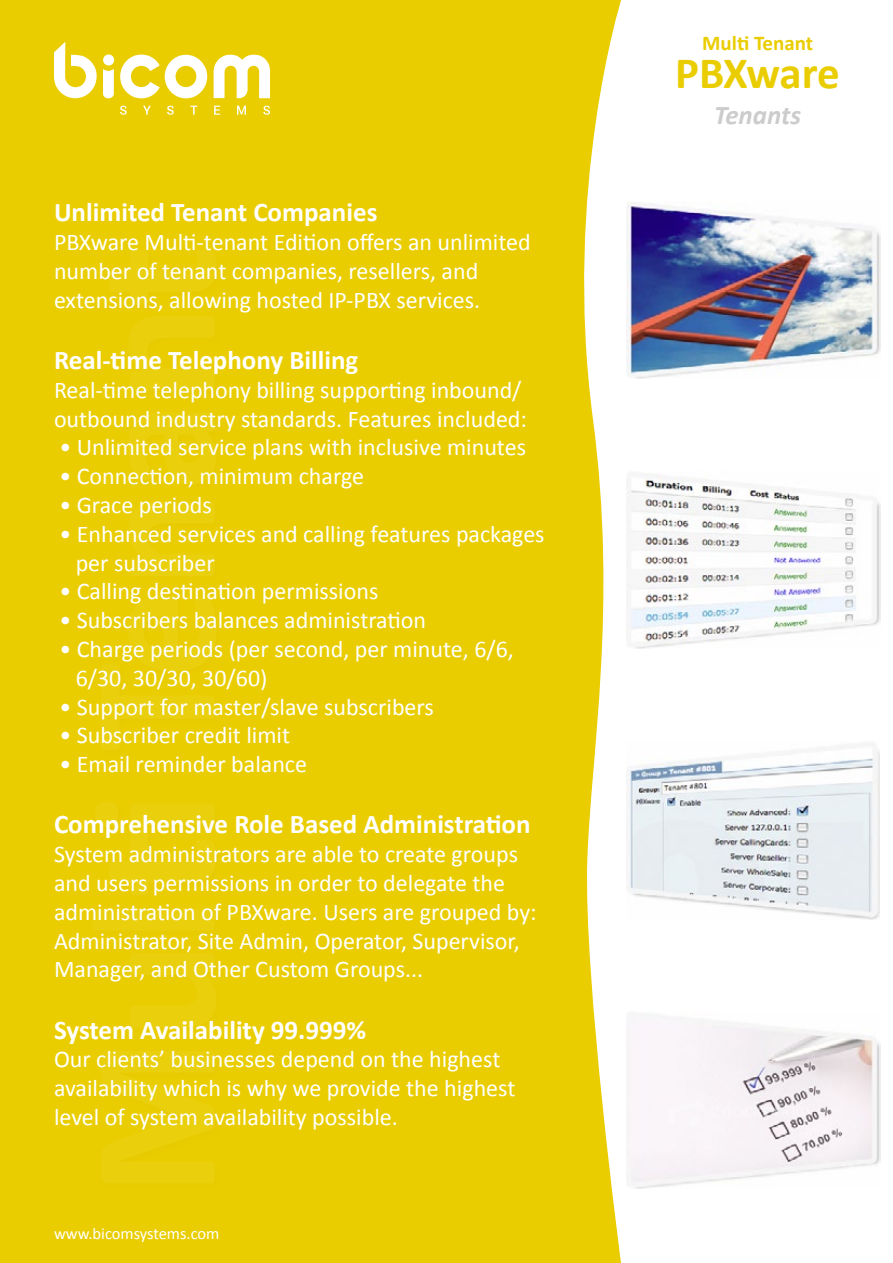
<style>
.page{position:relative;width:893px;height:1263px;background:#fff}
.page>*{position:absolute;margin:0;border:0;box-sizing:border-box;transform-origin:0 0}
.t1{font:700 180px "Calibri";color:#fff}
.t2{font:700 45px "Calibri";letter-spacing:-.01em;color:#eacd00}
.t3{font:700 27px "Calibri";color:#fff}
.t4{font:italic 700 27px "Calibri";color:#ccc}
.t5{font:24px/28.8px "Calibri";color:#fff}
.t6{font:700 21px "Calibri";color:#eacd00}
.t7{font:16.5px "Calibri";color:#fff}
</style>
<div class="page">
<div style="left:0;top:0;width:622px;height:1263px;background:#eacd00"></div>
<img style="left:626px;top:201px;width:254px;height:177px">
<img style="left:626px;top:473px;width:254px;height:175px">
<img style="left:626px;top:743px;width:253px;height:177px">
<img style="left:627px;top:1014px;width:253px;height:174px">
<div style="left:90px;top:247px;width:135px;height:944px;background:#eacd00"></div>
<svg style="left:120px;top:106px;width:7px;height:9px"></svg>
<svg style="left:143px;top:106px;width:8px;height:9px"></svg>
<svg style="left:167px;top:106px;width:7px;height:9px"></svg>
<svg style="left:190px;top:106px;width:7px;height:9px"></svg>
<svg style="left:214px;top:106px;width:6px;height:9px"></svg>
<svg style="left:237px;top:106px;width:9px;height:9px"></svg>
<svg style="left:263px;top:106px;width:7px;height:9px"></svg>
<svg style="left:103px;top:69px;width:11px;height:29px"></svg>
<svg style="left:214px;top:55px;width:56px;height:43px"></svg>
<svg style="left:54px;top:42px;width:43px;height:56px"></svg>
<div style="left:103px;top:54px;width:11px;height:12px;background:#fff;border-radius:50%"></div>
<svg style="left:120px;top:55px;width:87px;height:43px"></svg>
<p class="t3" style="left:54px;top:196px;width:325px">Unlimited Tenant Companies</p>
<p class="t5" style="left:54px;top:227px;width:478px">PBXware Multi-tenant Edition offers an unlimited number of tenant companies, resellers, and extensions, allowing hosted IP-PBX services.</p>
<p class="t3" style="left:54px;top:343px;width:306px">Real-time Telephony Billing</p>
<p class="t5" style="left:54px;top:374px;width:474px">Real-time telephony billing supporting inbound/ outbound industry standards. Features included:</p>
<p class="t5" style="left:59px;top:432px;width:468px">• Unlimited service plans with inclusive minutes</p>
<p class="t5" style="left:59px;top:461px;width:306px">• Connection, minimum charge</p>
<p class="t5" style="left:59px;top:489px;width:154px">• Grace periods</p>
<p class="t5" style="left:76px;top:518px;width:470px;text-indent:-16px">• Enhanced services and calling features packages per subscriber</p>
<p class="t5" style="left:59px;top:576px;width:320px">• Calling destination permissions</p>
<p class="t5" style="left:59px;top:605px;width:368px">• Subscribers balances administration</p>
<p class="t5" style="left:76px;top:633px;width:440px;text-indent:-16px">• Charge periods (per second, per minute, 6/6,<br>6/30, 30/30, 30/60)</p>
<p class="t5" style="left:59px;top:691px;width:376px">• Support for master/slave subscribers</p>
<p class="t5" style="left:59px;top:720px;width:232px">• Subscriber credit limit</p>
<p class="t5" style="left:59px;top:749px;width:249px">• Email reminder balance</p>
<h1 class="t1" style="left:43px;top:1196px;width:953px;rotate:-90deg">Multi Tenant</h1>
<p class="t3" style="left:54px;top:808px;width:478px">Comprehensive Role Based Administration</p>
<p class="t5" style="left:54px;top:839px;width:484px">System administrators are able to create groups and users permissions in order to delegate the administration of PBXware. Users are grouped by:<br>Administrator, Site Admin, Operator, Supervisor, Manager, and Other Custom Groups...</p>
<p class="t3" style="left:54px;top:1013px;width:314px">System Availability 99.999%</p>
<p class="t5" style="left:54px;top:1044px;width:463px">Our clients’ businesses depend on the highest availability which is why we provide the highest level of system availability possible.</p>
<p class="t7" style="left:54px;top:1223px;width:167px">www.bicomsystems.com</p>
<p class="t6" style="left:702px;top:30px;width:112px">Multi Tenant</p>
<h2 class="t2" style="left:675px;top:45px;width:166px">PBXware</h2>
<p class="t4" style="left:714px;top:98px;width:89px">Tenants</p>
</div>
